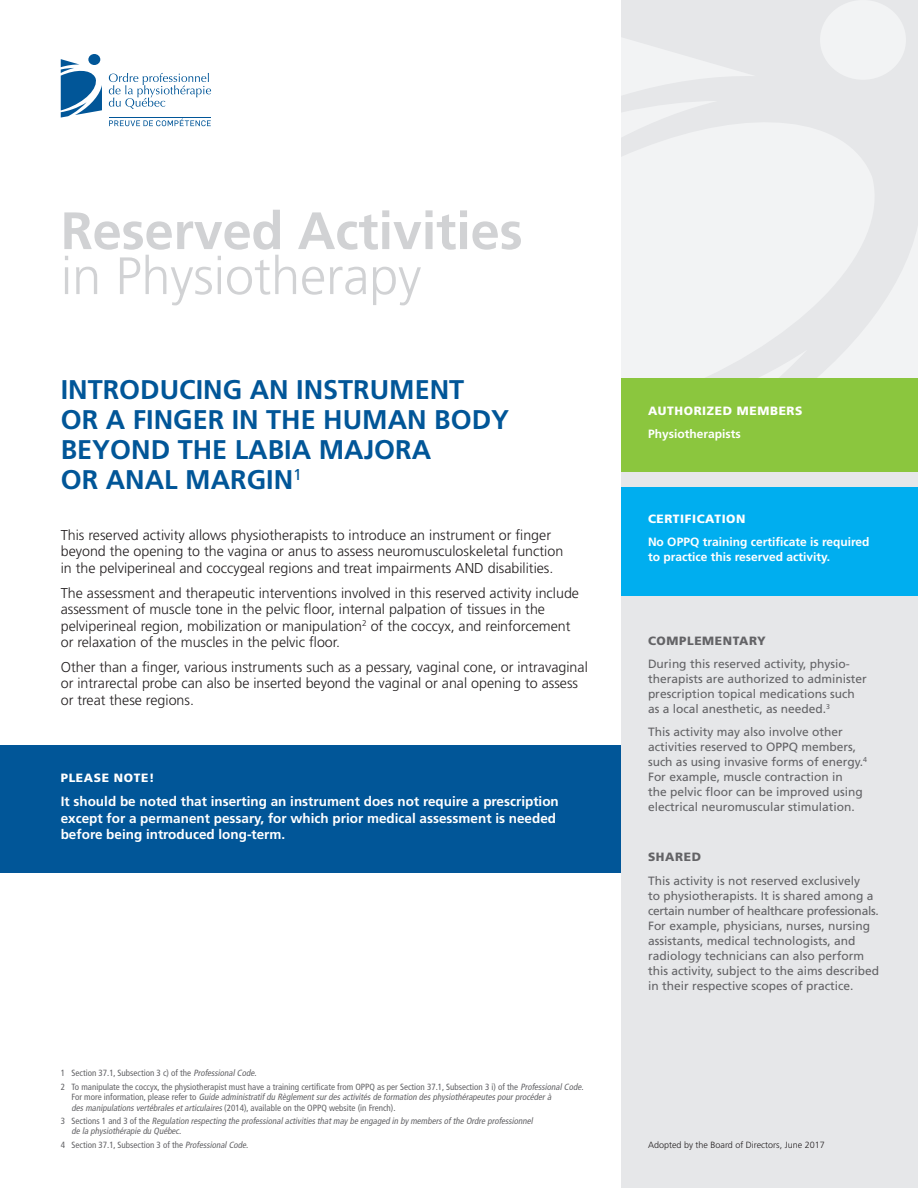
<style>
.page{position:relative;width:918px;height:1188px;background:#fff}
.page>*{position:absolute;margin:0;border:0;box-sizing:border-box;transform-origin:0 0}
.t1{font:700 52.5px "Frutiger";letter-spacing:-.005em;color:#d1d2d4}
.t2{font:300 52.5px "Frutiger";letter-spacing:-.005em;color:#d1d2d4}
.t3{font:700 27px/30px "Frutiger";color:#015698}
.t4{font:300 14.25px/16.5px "Frutiger";color:#231f20}
.t5{font:700 13.5px/16.5px "Frutiger";color:#fff}
.t6{font:12px/15px "Frutiger";color:#636366}
.t7{font:700 12px/15px "Frutiger";color:#fff}
.t8{font:900 12px "Frutiger";letter-spacing:.05em;color:#fff}
.t9{font:900 12px "Frutiger";letter-spacing:.05em;color:#636366}
.t10{font:italic condensed 9px/10.5px "Frutiger";color:#636366}
.t11{font:condensed 9px/13.2px "Frutiger";color:#636366}
.t12{font:300 9px "Frutiger";color:#231f20}
.s1{font-style:italic}
.s2{font-style:normal}
</style>
<div class="page">
<div style="left:621px;top:0;width:297px;height:1188px;background:#e6e7e9"></div>
<div style="left:820px;top:0;width:86px;height:80px;background:#f2f3f4;border-radius:50%"></div>
<svg style="left:891px;top:229px;width:27px;height:150px"></svg>
<svg style="left:621px;top:38px;width:131px;height:71px"></svg>
<svg style="left:621px;top:109px;width:270px;height:270px;fill:#f2f3f4"></svg>
<div style="left:621px;top:379px;width:297px;height:93px;background:#8bc63e"></div>
<div style="left:621px;top:487px;width:297px;height:108px;background:#00aeef"></div>
<div style="left:0;top:745px;width:621px;height:128px;background:#015698"></div>
<svg style="left:109px;top:119px;width:102px;height:7px"></svg>
<div style="left:88px;top:54px;width:12px;height:11px;background:#015698;border-radius:50%"></div>
<hr style="left:109px;top:117px;width:102px;height:1px;background:#015698">
<svg style="left:109px;top:73px;width:102px;height:36px"></svg>
<svg style="left:61px;top:59px;width:41px;height:59px"></svg>
<h1 class="t1" style="left:61px;top:200px;width:464px">Reserved Activities</h1>
<h1 class="t2" style="left:61px;top:246px;width:362px">in Physiotherapy</h1>
<h2 class="t3" style="left:61px;top:375px;width:450px">INTRODUCING AN INSTRUMENT<br>OR A FINGER IN THE HUMAN BODY<br>BEYOND THE LABIA MAJORA<br>OR ANAL MARGIN<sup>1</sup></h2>
<p class="t4" style="left:61px;top:527px;width:504px">This reserved activity allows physiotherapists to introduce an instrument or finger beyond the opening to the vagina or anus to assess neuromusculoskeletal function in the pelviperineal and coccygeal regions and treat impairments AND disabilities.</p>
<p class="t4" style="left:61px;top:585px;width:520px">The assessment and therapeutic interventions involved in this reserved activity include assessment of muscle tone in the pelvic floor, internal palpation of tissues in the pelviperineal region, mobilization or manipulation<sup>2</sup> of the coccyx, and reinforcement or relaxation of the muscles in the pelvic floor.</p>
<p class="t4" style="left:61px;top:659px;width:529px">Other than a finger, various instruments such as a pessary, vaginal cone, or intravaginal or intrarectal probe can also be inserted beyond the vaginal or anal opening to assess or treat these regions.</p>
<p class="t8" style="left:61px;top:770px;width:95px">PLEASE NOTE!</p>
<p class="t5" style="left:61px;top:793px;width:500px">It should be noted that inserting an instrument does not require a prescription except for a permanent pessary, for which prior medical assessment is needed before being introduced long-term.</p>
<p class="t11" style="left:61px;top:1067px;width:524px">1 Section 37.1, Subsection 3 c) of the <span class="s1">ProfessionalCode</span>.<br>2 To manipulate the coccyx, the physiotherapist must have a training certificate from OPPQ as per Section 37.1, Subsection 3 i) of the <span class="s1">ProfessionalCode</span>.</p>
<p class="t10" style="left:72px;top:1092px;width:483px"><span class="s2">F o r m o r e i n f o r m a t i o n , p l e a s e r e f e r t o</span> Guide administratifdu Règlementsurdesactivitésde formation desphysiothérapeutespourprocéderà desmanipulationsvertébralesetarticulaires<span class="s2">(2 0 1 4) , ava i l a b l e o n t h e O P P Q we b s i te ( i n Fre n c h ) .</span></p>
<p class="t10" style="left:72px;top:1115px;width:465px;text-indent:-11px"><span class="s2">3 S e c t i o n s 1 a n d 3 o f t h e</span> Regulation respecting the professionalactivitiesthatmay be engaged in by membersofthe Ordre professionnel de la physiothérapie du Québec<span class="s2">.</span></p>
<p class="t11" style="left:61px;top:1138px;width:189px">4 Section 37.1, Subsection 3 of the <span class="s1">ProfessionalCode</span>.</p>
<p class="t8" style="left:648px;top:404px;width:156px">AUTHORIZED MEMBERS</p>
<p class="t7" style="left:648px;top:427px;width:94px">Physiotherapists</p>
<p class="t8" style="left:648px;top:512px;width:99px">CERTIFICATION</p>
<p class="t7" style="left:648px;top:535px;width:223px">No OPPQ training certificate is required to practice this reserved activity.</p>
<p class="t9" style="left:648px;top:634px;width:119px">COMPLEMENTARY</p>
<p class="t6" style="left:648px;top:657px;width:220px">During this reserved activity, physio&shy;therapists are authorized to administer prescription topical medications such as a local anesthetic, as needed.<sup>3</sup></p>
<p class="t6" style="left:648px;top:725px;width:221px">This activity may also involve other activities reserved to OPPQ members, such as using invasive forms of energy.<sup>4<br></sup>For example, muscle contraction in<br>the pelvic floor can be improved using electrical neuromuscular stimulation.</p>
<p class="t9" style="left:648px;top:850px;width:55px">SHARED</p>
<p class="t6" style="left:648px;top:873px;width:233px">This activity is not reserved exclusively<br>to physiotherapists. It is shared among a certain number of healthcare professionals.<br>For example, physicians, nurses, nursing assistants, medical technologists, and radiology technicians can also perform this activity, subject to the aims described in their respective scopes of practice.</p>
<p class="t12" style="left:648px;top:1139px;width:178px">Adopted by the Board of Directors, June 2017</p>
</div>
